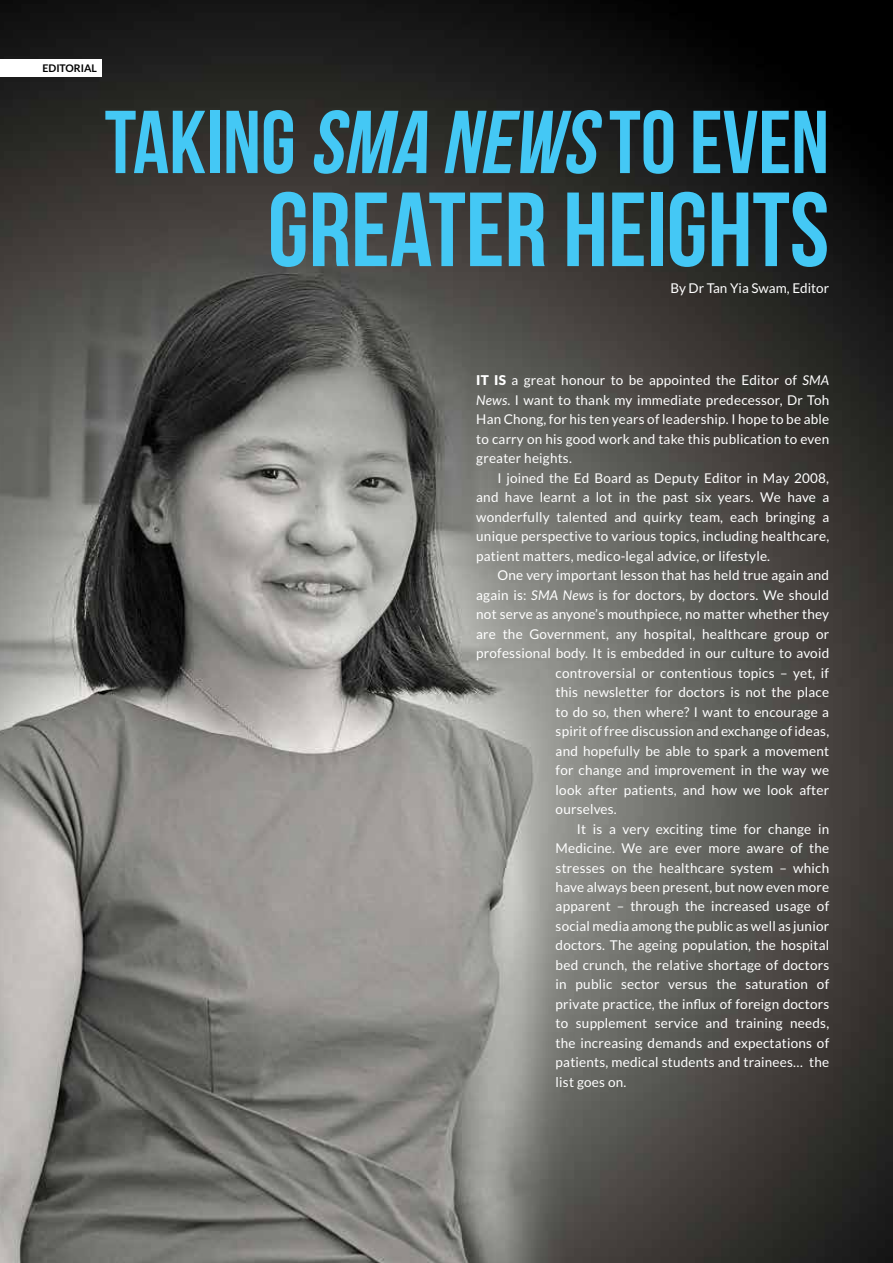
<style>
.page{position:relative;width:893px;height:1263px;background:#fff}
.page>*{position:absolute;margin:0;border:0;box-sizing:border-box;transform-origin:0 0}
.t1{font:105.15px "Bebas Neue";color:#44c8f5}
.t2{font:89.1px "Bebas Neue";color:#44c8f5}
.t3{font:13.5px/19.5px "Lato";letter-spacing:.015em;color:#fff;text-align:justify}
.t4{font:700 10.5px "Lato";color:#000}
.s1{font-style:italic}
.s2{font-weight:900}
</style>
<div class="page">
<img style="left:0;top:0;width:893px;height:1263px">
<div style="left:0;top:60px;width:101px;height:17px;background:#fff"></div>
<p class="t4" style="left:42px;top:62px;width:56px">EDITORIAL</p>
<h2 class="t2" style="left:105px;top:93px;width:726px">TAKING <span class="s1">SMA NEWS</span> TO EVEN</h2>
<h1 class="t1" style="left:268px;top:172px;width:563px">GREATER HEIGHTS</h1>
<p class="t3" style="left:670px;top:278px;width:160px">By Dr Tan Yia Swam, Editor</p>
<p class="t3" style="left:476px;top:370px;width:354px"><span class="s2">It is</span> a great honour to be appointed the Editor of <span class="s1">SMA News</span>. I want to thank my immediate predecessor, Dr Toh Han Chong, for his ten years of leadership. I hope to be able to carry on his good work and take this publication to even greater heights.</p>
<p class="t3" style="left:476px;top:468px;width:354px;text-indent:21px">I joined the Ed Board as Deputy Editor in May 2008, and have learnt a lot in the past six years. We have a wonderfully talented and quirky team, each bringing a unique perspective to various topics, including healthcare, patient matters, medico-legal advice, or lifestyle.</p>
<p class="t3" style="left:497px;top:565px;width:333px">One very important lesson that has held true again and</p>
<p class="t3" style="left:476px;top:585px;width:354px">again is: <span class="s1">SMA News</span> is for doctors, by doctors. We should</p>
<p class="t3" style="left:476px;top:604px;width:354px">not serve as anyone’s mouthpiece, no matter whether they</p>
<p class="t3" style="left:476px;top:624px;width:354px">are the Government, any hospital, healthcare group or</p>
<p class="t3" style="left:476px;top:643px;width:354px">professional body. It is embedded in our culture to avoid</p>
<p class="t3" style="left:556px;top:663px;width:275px">controversial or contentious topics – yet, if</p>
<p class="t3" style="left:556px;top:682px;width:275px">this newsletter for doctors is not the place</p>
<p class="t3" style="left:556px;top:702px;width:275px">to do so, then where? I want to encourage a</p>
<p class="t3" style="left:556px;top:721px;width:275px">spirit of free discussion and exchange of ideas,</p>
<p class="t3" style="left:556px;top:741px;width:275px">and hopefully be able to spark a movement</p>
<p class="t3" style="left:556px;top:760px;width:275px">for change and improvement in the way we</p>
<p class="t3" style="left:556px;top:780px;width:275px">look after patients, and how we look after</p>
<p class="t3" style="left:556px;top:799px;width:63px">ourselves.</p>
<p class="t3" style="left:577px;top:819px;width:254px">It is a very exciting time for change in</p>
<p class="t3" style="left:556px;top:838px;width:275px">Medicine. We are ever more aware of the</p>
<p class="t3" style="left:556px;top:858px;width:275px">stresses on the healthcare system – which</p>
<p class="t3" style="left:556px;top:877px;width:275px">have always been present, but now even more</p>
<p class="t3" style="left:556px;top:897px;width:275px">apparent – through the increased usage of</p>
<p class="t3" style="left:556px;top:916px;width:275px">social media among the public as well as junior</p>
<p class="t3" style="left:556px;top:936px;width:275px">doctors. The ageing population, the hospital</p>
<p class="t3" style="left:556px;top:955px;width:275px">bed crunch, the relative shortage of doctors</p>
<p class="t3" style="left:556px;top:975px;width:275px">in public sector versus the saturation of</p>
<p class="t3" style="left:556px;top:994px;width:275px">private practice, the influx of foreign doctors</p>
<p class="t3" style="left:556px;top:1014px;width:275px">to supplement service and training needs,</p>
<p class="t3" style="left:556px;top:1033px;width:275px">the increasing demands and expectations of</p>
<p class="t3" style="left:556px;top:1053px;width:275px">patients, medical students and trainees… the</p>
<p class="t3" style="left:556px;top:1072px;width:72px">list goes on.</p>
</div>
